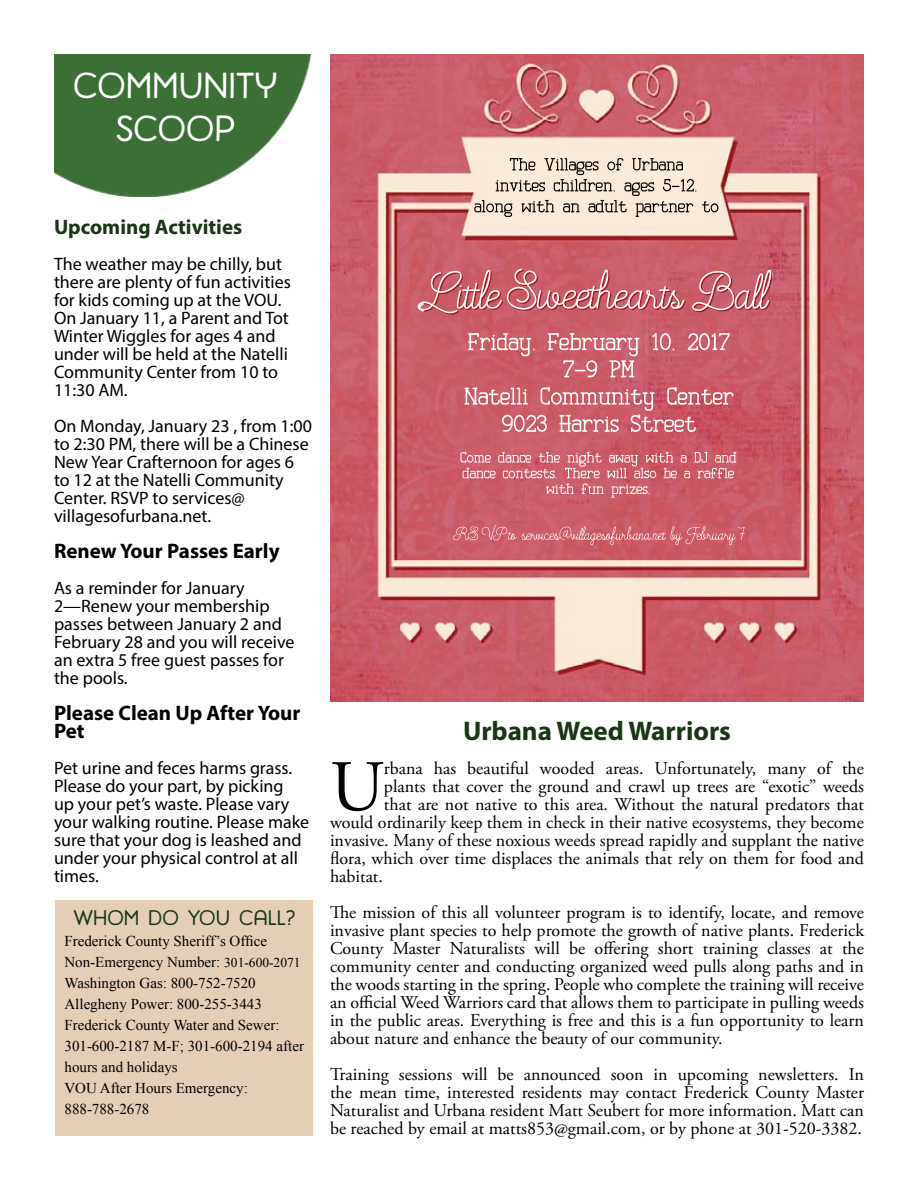
<style>
.page{position:relative;width:918px;height:1188px;background:#fff}
.page>*{position:absolute;margin:0;border:0;box-sizing:border-box;transform-origin:0 0}
.t1{font:72.3px "Adobe Garamond Pro";color:#000}
.t2{font:36px/43.2px "Harman Retro";color:#fff;text-align:center}
.t3{font:700 27px "Myriad Pro";color:#183813}
.t4{font:700 21px/18px "Myriad Pro";color:#000}
.t5{font:700 21px "Myriad Pro";color:#183813}
.t6{font:21px "Harman Retro";color:#183813}
.t7{font:18px/18px "Adobe Garamond Pro";color:#000;text-align:justify}
.t8{font:18px/18px "Myriad Pro";color:#000}
.t9{font:15px/21px "Times New Roman";color:#000}
.s1{font-size:13.5px}
</style>
<div class="page">
<img style="left:54px;top:54px;width:257px;height:143px">
<img style="left:330px;top:54px;width:534px;height:648px">
<div style="left:56px;top:900px;width:258px;height:236px;background:#e4cfb6"></div>
<h2 class="t2" style="left:73px;top:65px;width:206px">COMMUNITY<br>SCOOP</h2>
<p class="t5" style="left:54px;top:213px;width:190px">Upcoming Activities</p>
<p class="t8" style="left:54px;top:255px;width:238px">The weather may be chilly, but there are plenty of fun activities for kids coming up at the VOU.<br>On January 11, a Parent and Tot<br>Winter Wiggles for ages 4 and under will be held at the Natelli<br>Community Center from 10 to<br>11:30 AM.</p>
<p class="t8" style="left:54px;top:417px;width:260px">On Monday, January 23 , from 1:00 to 2:30 PM, there will be a Chinese<br>New Year Crafternoon for ages 6 to 12 at the Natelli Community<br>Center. RSVP to services@ villagesofurbana.net.</p>
<p class="t4" style="left:54px;top:541px;width:227px">Renew Your Passes Early</p>
<p class="t8" style="left:54px;top:579px;width:242px">As a reminder for January<br>2—Renew your membership passes between January 2 and<br>February 28 and you will receive an extra 5 free guest passes for the pools.</p>
<p class="t4" style="left:54px;top:703px;width:248px">Please Clean Up After Your<br>Pet</p>
<p class="t8" style="left:54px;top:759px;width:257px">Pet urine and feces harms grass.<br>Please do your part, by picking<br>up your pet’s waste. Please vary your walking routine. Please make sure that your dog is leashed and under your physical control at all times.</p>
<p class="t6" style="left:74px;top:906px;width:223px">WHOM DO YOU CALL?</p>
<p class="t9" style="left:64px;top:930px;width:241px">Frederick County Sheriff’s Office<br>Non-Emergency Number: <span class="s1">301-600-2071<br></span>Washington Gas: 800-752-7520<br>Allegheny Power: 800-255-3443<br>Frederick County Water and Sewer:<br>301-600-2187 M-F; 301-600-2194 after hours and holidays<br>VOU After Hours Emergency:<br>888-788-2678</p>
<h3 class="t3" style="left:463px;top:714px;width:270px">Urbana Weed Warriors</h3>
<h1 class="t1" style="left:330px;top:744px;width:55px">U</h1>
<p class="t7" style="left:384px;top:760px;width:482px">rbana has beautiful wooded areas. Unfortunately, many of the</p>
<p class="t7" style="left:384px;top:778px;width:482px">plants that cover the ground and crawl up trees are “exotic” weeds</p>
<p class="t7" style="left:384px;top:796px;width:482px">that are not native to this area. Without the natural predators that</p>
<p class="t7" style="left:330px;top:814px;width:535px">would ordinarily keep them in check in their native ecosystems, they become</p>
<p class="t7" style="left:330px;top:832px;width:536px">invasive. Many of these noxious weeds spread rapidly and supplant the native</p>
<p class="t7" style="left:330px;top:850px;width:536px">flora, which over time displaces the animals that rely on them for food and</p>
<p class="t7" style="left:330px;top:868px;width:54px">habitat.</p>
<p class="t7" style="left:330px;top:904px;width:536px">The mission of this all volunteer program is to identify, locate, and remove invasive plant species to help promote the growth of native plants. Frederick County Master Naturalists will be offering short training classes at the community center and conducting organized weed pulls along paths and in the woods starting in the spring. People who complete the training will receive an official Weed Warriors card that allows them to participate in pulling weeds in the public areas. Everything is free and this is a fun opportunity to learn about nature and enhance the beauty of our community.</p>
<p class="t7" style="left:330px;top:1066px;width:536px">Training sessions will be announced soon in upcoming newsletters. In the mean time, interested residents may contact Frederick County Master Naturalist and Urbana resident Matt Seubert for more information. Matt can be reached by email at matts853@gmail.com, or by phone at 301-520-3382.</p>
</div>
